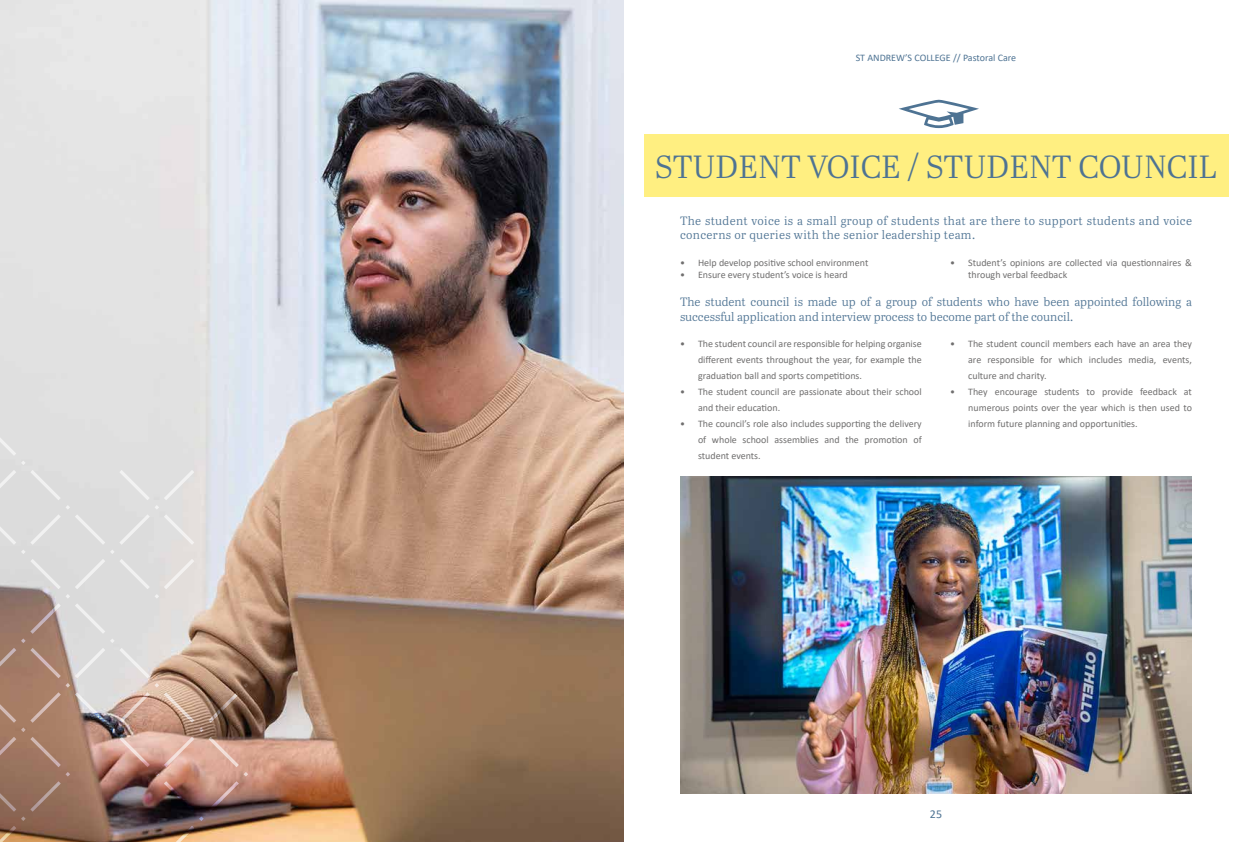
<style>
.page{position:relative;width:1248px;height:842px;background:#fff}
.page>*{position:absolute;margin:0;border:0;box-sizing:border-box;transform-origin:0 0}
.t1{font:32px "Abril Text Lt";color:#4e7393}
.t2{font:12px/14.4px "Abril Text Lt";color:#4e7393}
.t3{font:12px/14.4px "Abril Text Lt";letter-spacing:.03em;color:#4e7393}
.t4{font:12px "Calibri";color:#4e7393}
.t5{font:10px/16px "Calibri";color:#706f6f;text-align:justify}
.t6{font:10px "Calibri";color:#4e7393}
</style>
<div class="page">
<img style="left:0;top:0;width:624px;height:842px">
<svg style="left:0;top:781px;width:26px;height:61px"></svg>
<svg style="left:30px;top:781px;width:31px;height:31px"></svg>
<svg style="left:0;top:692px;width:26px;height:75px"></svg>
<svg style="left:30px;top:737px;width:31px;height:30px"></svg>
<svg style="left:65px;top:772px;width:5px;height:4px"></svg>
<svg style="left:30px;top:692px;width:31px;height:31px"></svg>
<svg style="left:0;top:638px;width:26px;height:40px"></svg>
<svg style="left:30px;top:648px;width:31px;height:30px"></svg>
<svg style="left:65px;top:683px;width:5px;height:5px"></svg>
<svg style="left:75px;top:692px;width:30px;height:31px"></svg>
<svg style="left:110px;top:727px;width:5px;height:5px"></svg>
<svg style="left:119px;top:737px;width:31px;height:30px"></svg>
<svg style="left:154px;top:772px;width:5px;height:4px"></svg>
<svg style="left:164px;top:781px;width:30px;height:31px"></svg>
<svg style="left:164px;top:816px;width:40px;height:26px"></svg>
<svg style="left:30px;top:603px;width:31px;height:31px"></svg>
<svg style="left:75px;top:648px;width:30px;height:30px"></svg>
<svg style="left:119px;top:692px;width:31px;height:31px"></svg>
<svg style="left:164px;top:737px;width:30px;height:30px"></svg>
<svg style="left:208px;top:781px;width:31px;height:31px"></svg>
<svg style="left:30px;top:559px;width:31px;height:30px"></svg>
<svg style="left:65px;top:594px;width:5px;height:5px"></svg>
<svg style="left:75px;top:603px;width:30px;height:31px"></svg>
<svg style="left:110px;top:638px;width:5px;height:5px"></svg>
<svg style="left:119px;top:648px;width:31px;height:30px"></svg>
<svg style="left:154px;top:683px;width:5px;height:4px"></svg>
<svg style="left:164px;top:692px;width:30px;height:31px"></svg>
<svg style="left:199px;top:727px;width:49px;height:49px"></svg>
<svg style="left:75px;top:559px;width:30px;height:30px"></svg>
<svg style="left:208px;top:692px;width:31px;height:31px"></svg>
<div style="left:0;top:425px;width:70px;height:129px;background:#dcdcdc"></div>
<svg style="left:75px;top:514px;width:30px;height:31px"></svg>
<svg style="left:110px;top:549px;width:5px;height:5px"></svg>
<svg style="left:119px;top:559px;width:31px;height:30px"></svg>
<svg style="left:154px;top:594px;width:5px;height:5px"></svg>
<svg style="left:243px;top:683px;width:5px;height:4px"></svg>
<svg style="left:119px;top:514px;width:31px;height:31px"></svg>
<svg style="left:164px;top:559px;width:30px;height:30px"></svg>
<svg style="left:119px;top:470px;width:31px;height:30px"></svg>
<svg style="left:154px;top:505px;width:40px;height:40px"></svg>
<svg style="left:164px;top:470px;width:30px;height:30px"></svg>
<div style="left:643px;top:135px;width:584px;height:62px;background:#ffef81"></div>
<svg style="left:899px;top:100px;width:79px;height:28px"></svg>
<img style="left:680px;top:477px;width:511px;height:316px">
<p class="t6" style="left:855px;top:50px;width:162px">ST ANDREW’S COLLEGE // Pastoral Care</p>
<h1 class="t1" style="left:655px;top:144px;width:563px">STUDENT VOICE / STUDENT COUNCIL</h1>
<p class="t3" style="left:680px;top:213px;width:513px">The student voice is a small group of students that are there to support students and voice concerns or queries with the senior leadership team.</p>
<p class="t5" style="left:680px;top:254px;width:190px">• Help develop positive school environment</p>
<p class="t5" style="left:680px;top:266px;width:169px">• Ensure every student’s voice is heard</p>
<p class="t5" style="left:968px;top:256px;width:225px;line-height:12px;text-indent:-18px">• Student’s opinions are collected via questionnaires &amp; through verbal feedback</p>
<p class="t2" style="left:680px;top:294px;width:513px">The student council is made up of a group of students who have been appointed following a successful application and interview process to become part of the council.</p>
<p class="t5" style="left:698px;top:335px;width:225px;text-indent:-18px">• The student council are responsible for helping organise different events throughout the year, for example the graduation ball and sports competitions.</p>
<p class="t5" style="left:698px;top:383px;width:225px;text-indent:-18px">• The student council are passionate about their school and their education.</p>
<p class="t5" style="left:698px;top:415px;width:225px;text-indent:-18px">• The council’s role also includes supporting the delivery of whole school assemblies and the promotion of student events.</p>
<p class="t5" style="left:968px;top:335px;width:225px;text-indent:-18px">• The student council members each have an area they are responsible for which includes media, events, culture and charity.</p>
<p class="t5" style="left:968px;top:383px;width:225px;text-indent:-18px">• They encourage students to provide feedback at numerous points over the year which is then used to inform future planning and opportunities.</p>
<p class="t4" style="left:929px;top:806px;width:14px">25</p>
</div>
